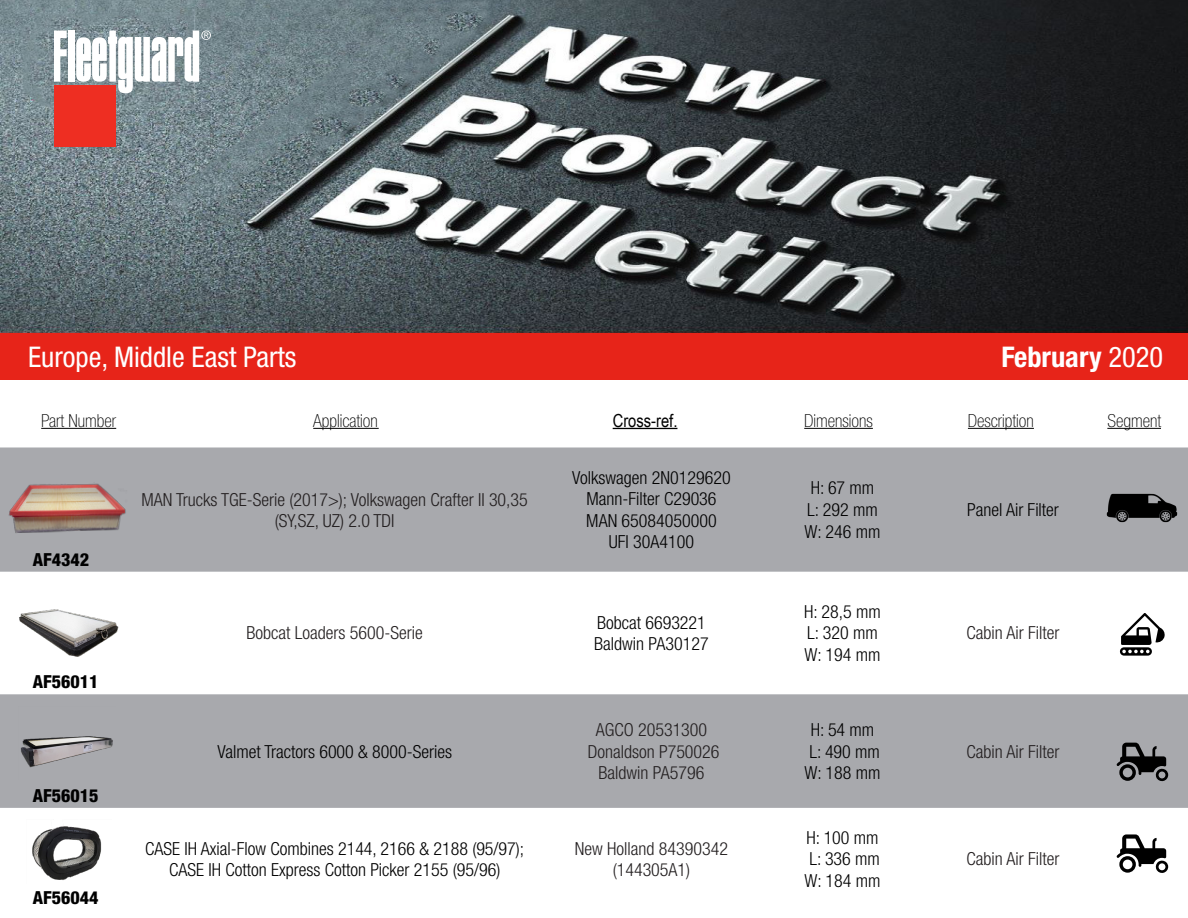
<style>
.page{position:relative;width:1188px;height:918px;background:#fff}
.page>*{position:absolute;margin:0;border:0;box-sizing:border-box;transform-origin:0 0}
.t1{font:condensed 28.5px "Helvetica Neue LT Std";color:#fff}
.t2{font:700 condensed 28.5px "Helvetica Neue LT Std";color:#fff}
.t3{font:300 condensed 18px/21.6px "Helvetica Neue LT Std";color:#000}
.Table_Text{font:300 condensed 18px/21px "Helvetica Neue LT Std";color:#231f20;text-align:center}
.t4{font:100 condensed 18px "Helvetica Neue LT Std";color:#000}
.t5{font:800 condensed 18px "Helvetica Neue LT Std";color:#000}
.t6{font:18px "Arial Narrow";color:#000}
.s1{font-weight:400}
</style>
<div class="page">
<img style="left:0;top:0;width:1188px;height:334px">
<div style="left:54px;top:85px;width:62px;height:62px;background:#ee2e22"></div>
<div style="left:68px;top:31px;width:6px;height:51px;background:#fff"></div>
<svg style="left:54px;top:31px;width:13px;height:51px"></svg>
<svg style="left:76px;top:31px;width:135px;height:62px"></svg>
<hr style="left:41px;top:428px;width:75px;height:1px;background:#000">
<hr style="left:313px;top:428px;width:66px;height:1px;background:#000">
<hr style="left:613px;top:428px;width:64px;height:1px;background:#000">
<hr style="left:804px;top:428px;width:69px;height:1px;background:#000">
<hr style="left:968px;top:428px;width:66px;height:1px;background:#000">
<hr style="left:1107px;top:428px;width:54px;height:1px;background:#000">
<svg style="left:0;top:447px;width:1188px;height:361px;fill:#a8a9ad"></svg>
<div style="left:1px;top:334px;width:1187px;height:46px;background:#e72419"></div>
<img style="left:6px;top:465px;width:122px;height:92px">
<img style="left:12px;top:585px;width:115px;height:86px">
<svg style="left:1120px;top:613px;width:45px;height:43px"></svg>
<img style="left:1103px;top:485px;width:79px;height:47px">
<svg style="left:1117px;top:743px;width:51px;height:39px;background:#5a5b5d"></svg>
<img style="left:19px;top:707px;width:97px;height:72px">
<img style="left:32px;top:826px;width:70px;height:54px">
<svg style="left:1117px;top:834px;width:51px;height:39px"></svg>
<p class="t1" style="left:28px;top:341px;width:270px">Europe, Middle East Parts</p>
<p class="t2" style="left:1002px;top:340px;width:163px">February <span class="s1">2020</span></p>
<p class="t4" style="left:41px;top:410px;width:77px">Part Number</p>
<p class="t4" style="left:313px;top:410px;width:66px">Application</p>
<p class="t6" style="left:613px;top:407px;width:66px">Cross-ref.</p>
<p class="t4" style="left:804px;top:410px;width:70px">Dimensions</p>
<p class="t4" style="left:968px;top:410px;width:68px">Description</p>
<p class="t4" style="left:1107px;top:410px;width:55px">Segment</p>
<p class="t5" style="left:33px;top:548px;width:58px">AF4342</p>
<p class="t5" style="left:33px;top:671px;width:67px">AF56011</p>
<p class="t5" style="left:33px;top:784px;width:67px">AF56015</p>
<p class="t5" style="left:33px;top:886px;width:67px">AF56044</p>
<p class="Table_Text" style="left:142px;top:489px;width:388px">MAN Trucks TGE-Serie (2017&gt;); Volkswagen Crafter II 30,35 (SY,SZ, UZ) 2.0 TDI</p>
<p class="Table_Text" style="left:247px;top:622px;width:178px">Bobcat Loaders 5600-Serie</p>
<p class="t3" style="left:217px;top:740px;width:236px">Valmet Tractors 6000 &amp; 8000-Series</p>
<p class="t3" style="left:572px;top:466px;width:160px;text-align:center">Volkswagen 2N0129620<br>Mann-Filter C29036</p>
<p class="t3" style="left:586px;top:510px;width:132px">MAN 65084050000</p>
<p class="t3" style="left:609px;top:531px;width:87px">UFI 30A4100</p>
<p class="t3" style="left:597px;top:611px;width:110px">Bobcat 6693221</p>
<p class="t3" style="left:594px;top:633px;width:116px">Baldwin PA30127</p>
<p class="Table_Text" style="left:596px;top:719px;width:113px">AGCO 20531300</p>
<p class="Table_Text" style="left:588px;top:741px;width:133px">Donaldson P750026</p>
<p class="Table_Text" style="left:599px;top:762px;width:107px">Baldwin PA5796</p>
<p class="t3" style="left:807px;top:477px;width:72px">H: 67 mm<br>L: 292 mm</p>
<p class="t3" style="left:805px;top:520px;width:77px">W: 246 mm</p>
<p class="t3" style="left:804px;top:601px;width:78px">H: 28,5 mm<br>L: 320 mm</p>
<p class="t3" style="left:805px;top:644px;width:77px">W: 194 mm</p>
<p class="t3" style="left:809px;top:719px;width:72px">H: 54 mm<br>L: 490 mm</p>
<p class="t3" style="left:805px;top:762px;width:77px">W: 188 mm</p>
<p class="t3" style="left:145px;top:837px;width:380px;text-align:center">CASE IH Axial-Flow Combines 2144, 2166 &amp; 2188 (95/97);<br>CASE IH Cotton Express Cotton Picker 2155 (95/96)</p>
<p class="Table_Text" style="left:575px;top:837px;width:155px;line-height:21.6px">New Holland 84390342 (144305A1)</p>
<p class="t3" style="left:806px;top:826px;width:75px">H: 100 mm<br>L: 336 mm</p>
<p class="t3" style="left:805px;top:870px;width:77px">W: 184 mm</p>
<p class="t3" style="left:967px;top:499px;width:93px">Panel Air Filter</p>
<p class="Table_Text" style="left:967px;top:622px;width:94px">Cabin Air Filter</p>
<p class="Table_Text" style="left:967px;top:741px;width:94px">Cabin Air Filter</p>
<p class="Table_Text" style="left:967px;top:848px;width:94px">Cabin Air Filter</p>
</div>
